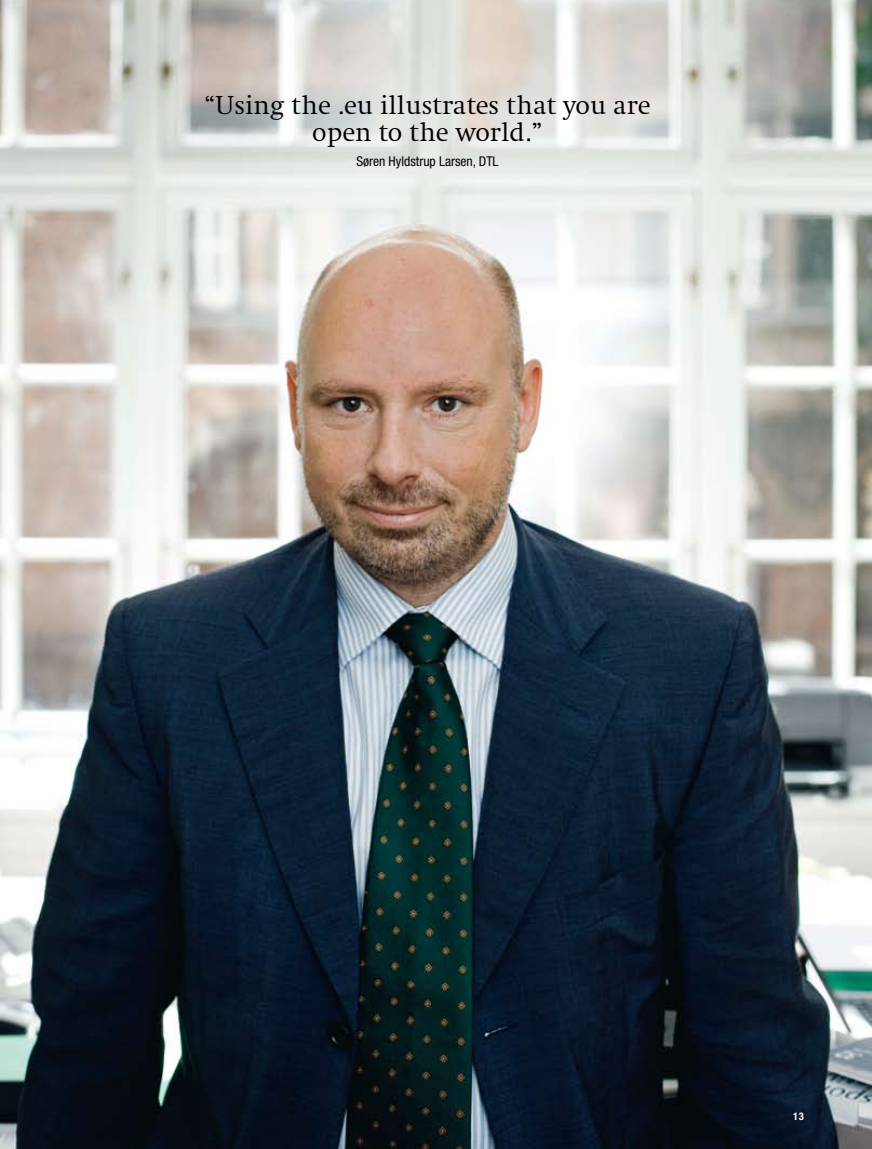
<style>
.page{position:relative;width:872px;height:1149px;background:#fff}
.page>*{position:absolute;margin:0;border:0;box-sizing:border-box;transform-origin:0 0}
.t1{font:300 27px/27px "Swift EF";color:#000;text-align:center}
.t2{font:condensed 13.5px "Helvetica Neue";color:#000}
.t3{font:700 condensed 10.5px "Helvetica Neue";color:#fff}
</style>
<div class="page">
<img style="left:0;top:0;width:872px;height:1148px">
<p class="t1" style="left:204px;top:92px;width:448px">“Using the .eu illustrates that you are open to the world.”</p>
<p class="t2" style="left:356px;top:153px;width:143px">Søren Hyldstrup Larsen, DTL</p>
<p class="t3" style="left:793px;top:1109px;width:12px">13</p>
</div>
